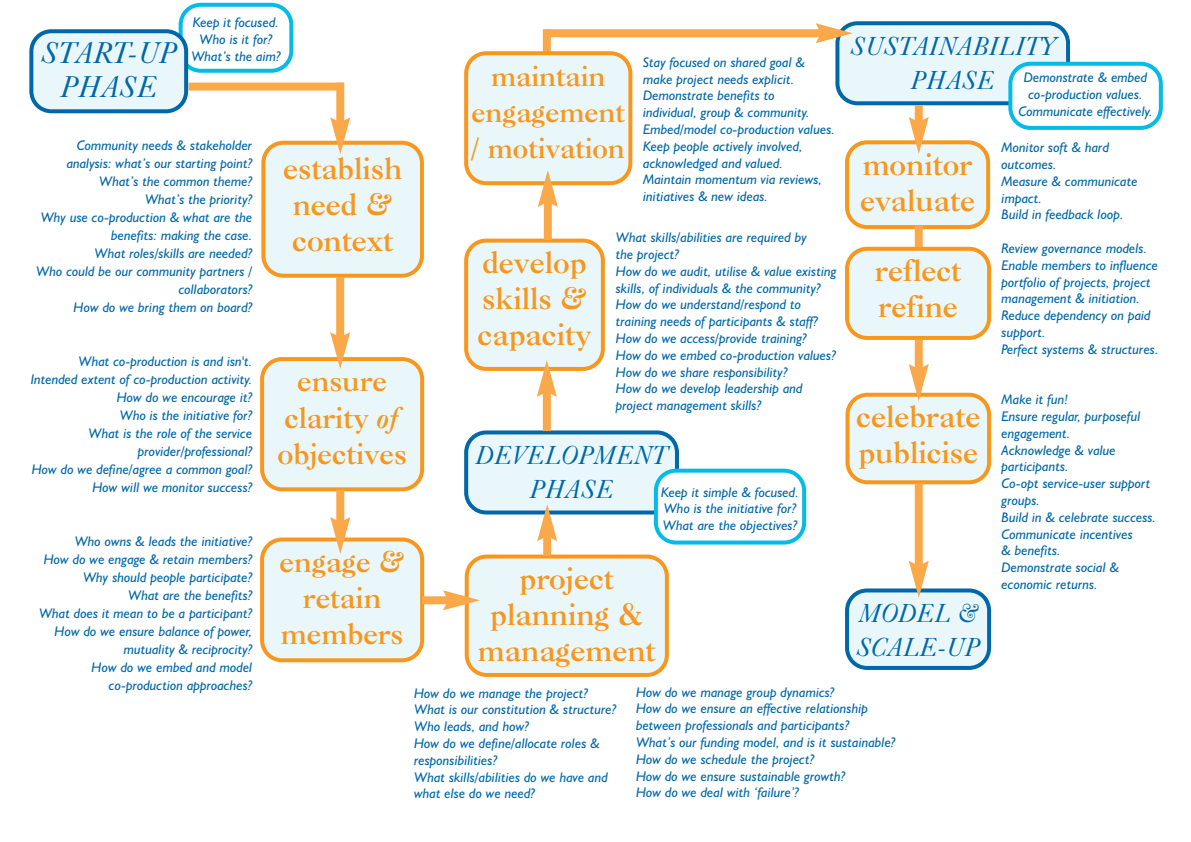
<style>
.page{position:relative;width:1191px;height:842px;background:#fff}
.page>*{position:absolute;margin:0;border:0;box-sizing:border-box;transform-origin:0 0}
.t1{font:700 30px/36px "Caslon BT";color:#f7971d}
.t2{font:italic 30px/34px "Caslon 540 BT";color:#0068a9;text-align:center}
.t3{font:700 29px/36px "Caslon BT";color:#f7971d;text-align:center}
.t4{font:700 28px/36px "Caslon BT";color:#f7971d;text-align:center}
.t5{font:italic 26px/34px "Caslon 540 BT";color:#0068a9;text-align:center}
.t6{font:italic 14px/16.8px "Humanist 521 BT";color:#0068a9}
.s1{font-style:italic}
</style>
<div class="page">
<svg style="left:845px;top:247px;width:146px;height:93px;background:#ebebdf"></svg>
<div style="left:545px;top:29px;width:277px;height:8px;background:#faa94a"></div>
<svg style="left:815px;top:21px;width:347px;height:208px"></svg>
<div style="left:543px;top:29px;width:8px;height:24px;background:#faa94a"></div>
<div style="left:336px;top:278px;width:8px;height:61px;background:#faa94a"></div>
<svg style="left:260px;top:332px;width:164px;height:159px"></svg>
<div style="left:336px;top:490px;width:8px;height:34px;background:#faa94a"></div>
<svg style="left:260px;top:517px;width:164px;height:145px;background:#edeee6"></svg>
<div style="left:914px;top:340px;width:8px;height:31px;background:#faa94a"></div>
<svg style="left:845px;top:364px;width:146px;height:120px"></svg>
<div style="left:914px;top:226px;width:8px;height:21px;background:#faa94a"></div>
<div style="left:914px;top:483px;width:8px;height:85px;background:#faa94a"></div>
<svg style="left:845px;top:561px;width:146px;height:109px"></svg>
<div style="left:543px;top:390px;width:8px;height:41px;background:#faa94a"></div>
<svg style="left:464px;top:239px;width:141px;height:158px"></svg>
<div style="left:422px;top:596px;width:28px;height:8px;background:#faa94a"></div>
<svg style="left:443px;top:554px;width:226px;height:123px;background:#eceee6"></svg>
<div style="left:543px;top:534px;width:8px;height:22px;background:#faa94a"></div>
<svg style="left:464px;top:430px;width:342px;height:114px"></svg>
<svg style="left:29px;top:3px;width:395px;height:275px"></svg>
<div style="left:544px;top:200px;width:8px;height:40px;background:#faa94a"></div>
<svg style="left:464px;top:51px;width:168px;height:156px;background:#edf0e9"></svg>
<h1 class="t2" style="left:41px;top:38px;width:138px">START-UP<br>PHASE</h1>
<p class="t6" style="left:191px;top:16px;width:91px;text-align:center">Keep it focused.<br>Who is it for?<br>What’s the aim?</p>
<p class="t6" style="left:36px;top:138px;width:218px;line-height:18px;text-align:right">Community needs &amp; stakeholder analysis: what’s our starting point?<br>What’s the common theme?<br>What’s the priority?<br>Why use co-production &amp; what are the benefits: making the case.<br>What roles/skills are needed?<br>Who could be our community partners / collaborators?<br>How do we bring them on board?</p>
<p class="t6" style="left:31px;top:354px;width:223px;line-height:18px;text-align:right">What co-production is and isn't.<br>Intended extent of co-production activity.<br>How do we encourage it?<br>Who is the initiative for?<br>What is the role of the service provider/professional?<br>How do we define/agree a common goal?<br>How will we monitor success?</p>
<p class="t6" style="left:39px;top:534px;width:215px;line-height:18px;text-align:right">Who owns &amp; leads the initiative?<br>How do we engage &amp; retain members?<br>Why should people participate?<br>What are the benefits?<br>What does it mean to be a participant?<br>How do we ensure balance of power, mutuality &amp; reciprocity?<br>How do we embed and model co-production approaches?</p>
<h1 class="t1" style="left:283px;top:153px;width:120px;text-align:center">establish need <span class="s1">&amp; </span>context</h1>
<h2 class="t3" style="left:277px;top:366px;width:131px">ensure clarity <span class="s1">of </span>objectives</h2>
<h2 class="t3" style="left:279px;top:546px;width:127px">engage <span class="s1">&amp; </span>retain members</h2>
<h3 class="t4" style="left:471px;top:60px;width:155px">maintain engagement / motivation</h3>
<p class="t6" style="left:643px;top:55px;width:193px">Stay focused on shared goal &amp; make project needs explicit.<br>Demonstrate benefits to<br>individual, group &amp; community.<br>Embed/model co-production values.<br>Keep people actively involved, acknowledged and valued.<br>Maintain momentum via reviews, initiatives &amp; new ideas.</p>
<h1 class="t1" style="left:477px;top:247px;width:115px">develop skills <span class="s1">&amp; </span>capacity</h1>
<p class="t6" style="left:616px;top:231px;width:222px">What skills/abilities are required by<br>the project?<br>How do we audit, utilise &amp; value existing skills, of individuals &amp; the community?<br>How do we understand/respond to training needs of participants &amp; staff?<br>How do we access/provide training?<br>How do we embed co-production values?<br>How do we share responsibility?<br>How do we develop leadership and project management skills?</p>
<h3 class="t5" style="left:475px;top:441px;width:194px">DEVELOPMENT<br>PHASE</h3>
<p class="t6" style="left:661px;top:485px;width:139px">Keep it simple &amp; focused.<br>Who is the initiative for?<br>What are the objectives?</p>
<h1 class="t1" style="left:478px;top:563px;width:179px;text-align:center">project planning &amp; management</h1>
<h3 class="t5" style="left:850px;top:31px;width:206px">SUSTAINABILITY<br>PHASE</h3>
<p class="t6" style="left:1018px;top:71px;width:135px;text-align:center">Demonstrate &amp; embed co-production values.<br>Communicate effectively.</p>
<h1 class="t1" style="left:860px;top:149px;width:116px">monitor evaluate</h1>
<h1 class="t1" style="left:875px;top:255px;width:88px">reflect refine</h1>
<h1 class="t1" style="left:856px;top:401px;width:126px">celebrate publicise</h1>
<h3 class="t5" style="left:856px;top:599px;width:125px;text-align:left">MODEL &amp;<br>SCALE-UP</h3>
<p class="t6" style="left:1001px;top:141px;width:137px">Monitor soft &amp; hard outcomes.<br>Measure &amp; communicate impact.<br>Build in feedback loop.</p>
<p class="t6" style="left:1001px;top:241px;width:158px">Review governance models.<br>Enable members to influence portfolio of projects, project management &amp; initiation.<br>Reduce dependency on paid support.<br>Perfect systems &amp; structures.</p>
<p class="t6" style="left:1001px;top:393px;width:156px">Make it fun!<br>Ensure regular, purposeful engagement.<br>Acknowledge &amp; value participants.<br>Co-opt service-user support groups.<br>Build in &amp; celebrate success.<br>Communicate incentives<br>&amp; benefits.<br>Demonstrate social &amp; economic returns.</p>
<p class="t6" style="left:414px;top:686px;width:204px">How do we manage the project?<br>What is our constitution &amp; structure?<br>Who leads, and how?<br>How do we define/allocate roles &amp; responsibilities?<br>What skills/abilities do we have and what else do we need?</p>
<p class="t6" style="left:636px;top:685px;width:261px">How do we manage group dynamics?<br>How do we ensure an effective relationship between professionals and participants?<br>What’s our funding model, and is it sustainable?<br>How do we schedule the project?<br>How do we ensure sustainable growth?<br>How do we deal with ‘failure’?</p>
</div>
